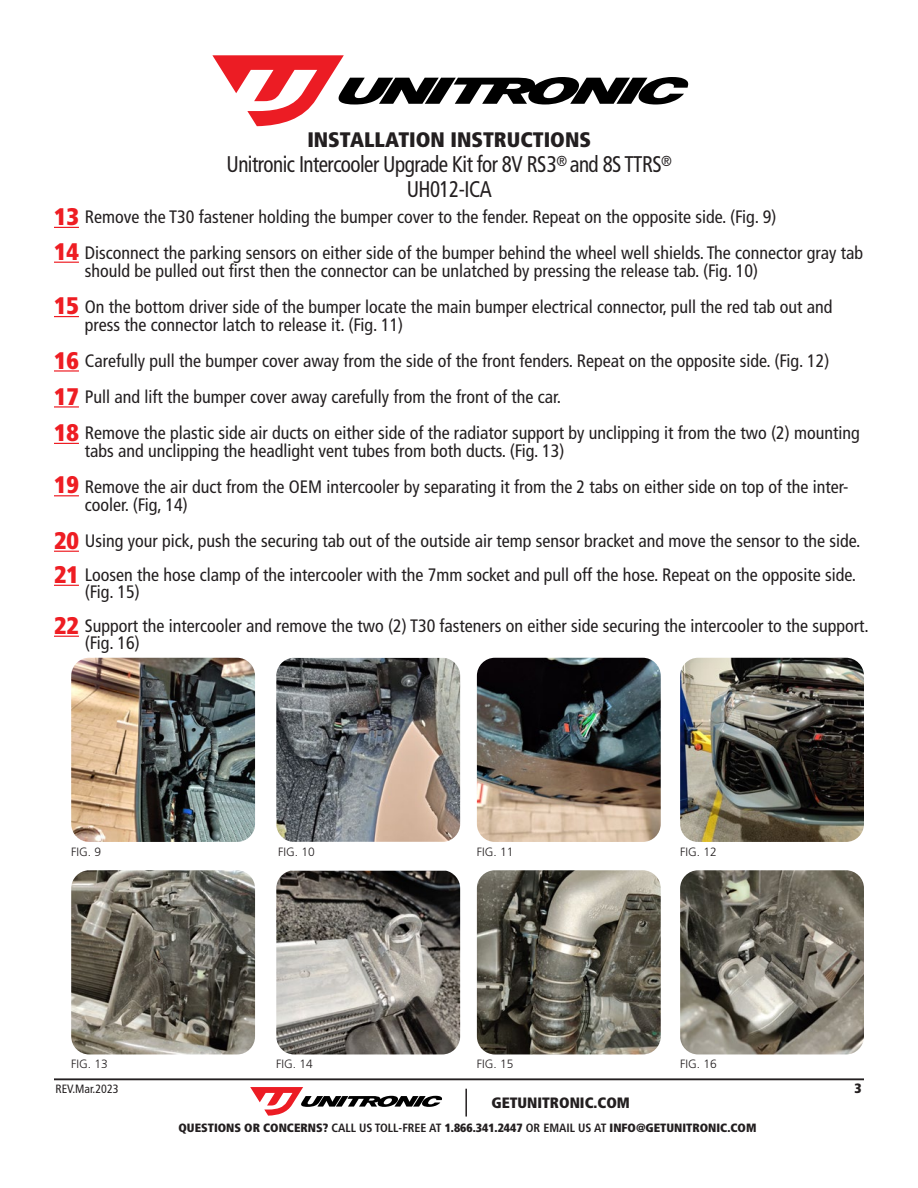
<style>
.page{position:relative;width:918px;height:1188px;background:#fff}
.page>*{position:absolute;margin:0;border:0;box-sizing:border-box;transform-origin:0 0}
.t1{font:900 condensed 24px "Frutiger LT Std";color:#ee1d23}
.t2{font:condensed 22.65px/25.2px "Frutiger LT Std";letter-spacing:-.025em;color:#231f20;text-align:center;scale:.93 1}
.t3{font:900 condensed 21px "Frutiger LT Std";color:#231f20}
.t4{font:condensed 18px/18px "Frutiger LT Std";color:#231f20}
.t5{font:900 condensed 15px "Frutiger LT Std";color:#231f20}
.t6{font:900 condensed 13.5px "Frutiger LT Std";color:#231f20}
.t7{font:900 condensed 12px "Frutiger LT Std";color:#231f20}
.t8{font:300 12px "Frutiger LT Std";color:#231f20}
.t9{font:condensed 12px "Frutiger LT Std";color:#231f20}
.s1{font-weight:700}
</style>
<div class="page">
<hr style="left:465px;top:1089px;width:2px;height:28px;background:#231f20">
<svg style="left:250px;top:1087px;width:192px;height:29px"></svg>
<svg style="left:212px;top:55px;width:476px;height:71px"></svg>
<hr style="left:54px;top:1079px;width:810px;height:1px;background:#231f20">
<img style="left:477px;top:658px;width:184px;height:184px">
<img style="left:477px;top:870px;width:184px;height:184px">
<img style="left:680px;top:658px;width:184px;height:184px">
<img style="left:680px;top:870px;width:184px;height:184px">
<img style="left:71px;top:870px;width:184px;height:184px">
<img style="left:276px;top:871px;width:184px;height:183px">
<img style="left:71px;top:658px;width:184px;height:184px">
<img style="left:276px;top:658px;width:184px;height:184px">
<svg style="left:54px;top:227px;width:25px;height:1px"></svg>
<svg style="left:54px;top:262px;width:25px;height:1px"></svg>
<svg style="left:54px;top:316px;width:25px;height:1px"></svg>
<hr style="left:54px;top:370px;width:25px;height:2px;background:#ee1d23">
<hr style="left:54px;top:406px;width:25px;height:2px;background:#ee1d23">
<svg style="left:54px;top:443px;width:25px;height:1px"></svg>
<svg style="left:54px;top:495px;width:25px;height:1px"></svg>
<svg style="left:54px;top:551px;width:25px;height:1px"></svg>
<svg style="left:54px;top:585px;width:25px;height:1px"></svg>
<svg style="left:54px;top:636px;width:25px;height:1px"></svg>
<p class="t3" style="left:307px;top:126px;width:285px">INSTALLATION INSTRUCTIONS</p>
<p class="t2" style="left:226px;top:151px;width:481px">Unitronic Intercooler Upgrade Kit for 8V RS3<sup>®</sup> and 8S TTRS<sup>®<br></sup>UH012-ICA</p>
<p class="t1" style="left:54px;top:202px;width:26px">13</p>
<p class="t1" style="left:54px;top:237px;width:26px">14</p>
<p class="t1" style="left:54px;top:291px;width:26px">15</p>
<p class="t1" style="left:54px;top:346px;width:26px">16</p>
<p class="t1" style="left:54px;top:382px;width:26px">17</p>
<p class="t1" style="left:54px;top:418px;width:26px">18</p>
<p class="t1" style="left:54px;top:470px;width:26px">19</p>
<p class="t1" style="left:54px;top:526px;width:26px">20</p>
<p class="t1" style="left:54px;top:560px;width:26px">21</p>
<p class="t1" style="left:54px;top:611px;width:26px">22</p>
<p class="t4" style="left:85px;top:208px;width:693px">Remove the T30 fastener holding the bumper cover to the fender. Repeat on the opposite side. (Fig. 9)</p>
<p class="t4" style="left:85px;top:244px;width:780px">Disconnect the parking sensors on either side of the bumper behind the wheel well shields. The connector gray tab should be pulled out first then the connector can be unlatched by pressing the release tab. (Fig. 10)</p>
<p class="t4" style="left:85px;top:298px;width:749px">On the bottom driver side of the bumper locate the main bumper electrical connector, pull the red tab out and press the connector latch to release it. (Fig. 11)</p>
<p class="t4" style="left:85px;top:352px;width:746px">Carefully pull the bumper cover away from the side of the front fenders. Repeat on the opposite side. (Fig. 12)</p>
<p class="t4" style="left:85px;top:388px;width:478px">Pull and lift the bumper cover away carefully from the front of the car.</p>
<p class="t4" style="left:85px;top:424px;width:776px">Remove the plastic side air ducts on either side of the radiator support by unclipping it from the two (2) mounting tabs and unclipping the headlight vent tubes from both ducts. (Fig. 13)</p>
<p class="t4" style="left:85px;top:478px;width:765px">Remove the air duct from the OEM intercooler by separating it from the 2 tabs on either side on top of the inter&shy;cooler. (Fig, 14)</p>
<p class="t4" style="left:85px;top:532px;width:777px">Using your pick, push the securing tab out of the outside air temp sensor bracket and move the sensor to the side.</p>
<p class="t4" style="left:85px;top:567px;width:773px;line-height:16.5px">Loosen the hose clamp of the intercooler with the 7mm socket and pull off the hose. Repeat on the opposite side. (Fig. 15)</p>
<p class="t4" style="left:85px;top:618px;width:785px;line-height:16.5px">Support the intercooler and remove the two (2) T30 fasteners on either side securing the intercooler to the support. (Fig. 16)</p>
<p class="t8" style="left:71px;top:845px;width:31px">FIG. 9</p>
<p class="t8" style="left:278px;top:845px;width:38px">FIG. 10</p>
<p class="t8" style="left:71px;top:1057px;width:38px">FIG. 13</p>
<p class="t8" style="left:276px;top:1057px;width:38px">FIG. 14</p>
<p class="t9" style="left:56px;top:1081px;width:65px">REV.Mar.2023</p>
<p class="t8" style="left:477px;top:845px;width:38px">FIG. 11</p>
<p class="t8" style="left:477px;top:1057px;width:38px">FIG. 15</p>
<p class="t8" style="left:680px;top:845px;width:38px">FIG. 12</p>
<p class="t8" style="left:680px;top:1057px;width:38px">FIG. 16</p>
<p class="t5" style="left:491px;top:1094px;width:140px">GETUNITRONIC.COM</p>
<p class="t7" style="left:178px;top:1120px;width:580px">QUESTIONS OR CONCERNS? <span class="s1">CALL US TOLL-FREE AT</span> 1.866.341.2447 <span class="s1">OR EMAIL US AT</span> INFO@GETUNITRONIC.COM</p>
<p class="t6" style="left:854px;top:1080px;width:9px">3</p>
</div>
